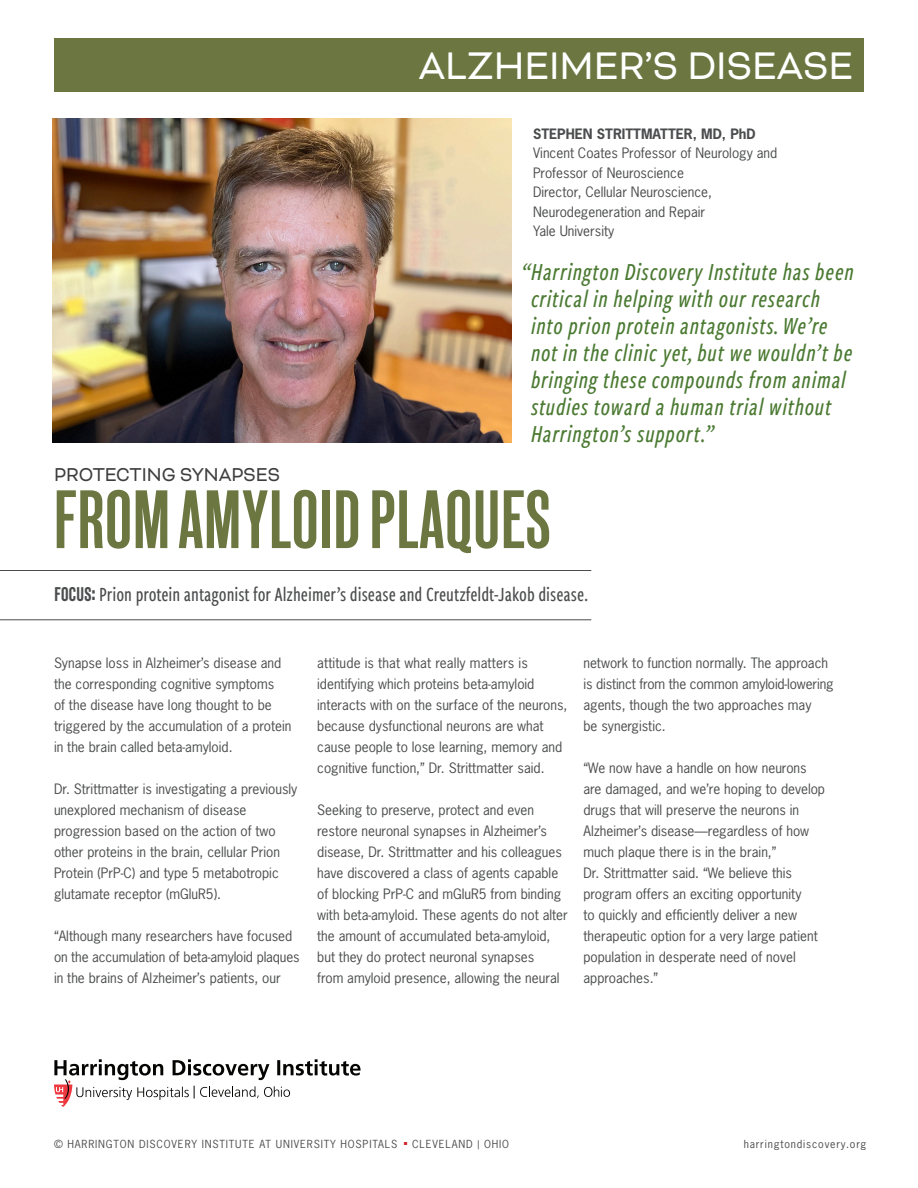
<style>
.page{position:relative;width:918px;height:1188px;background:#fff}
.page>*{position:absolute;margin:0;border:0;box-sizing:border-box;transform-origin:0 0}
.t1{font:82.5px "New Grotesk Square THREE";letter-spacing:.01em;color:#6b7641}
.t2{font:44.4px "Bicyclette";color:#fff;scale:.91 1}
.t3{font:italic 25.5px/27px "Freight Sans Cmp Pro Med";letter-spacing:.02em;color:#4b7a32}
.t4{font:21.45px "Bicyclette";color:#3e3e3f;scale:.91 1}
.t5{font:500 21px "Freight Sans Cmp Pro";color:#4b4c4d}
.t6{font:13.5px/21px "News Gothic Std";color:#4b4c4d}
.t7{font:700 13.5px "News Gothic Std";color:#4b4c4d}
.t8{font:10.5px "News Gothic Std";letter-spacing:.08em;color:#4b4c4d}
.t9{font:3.75px "Carta";color:#d1232a}
.s1{font-family:"New Grotesk Square FOUR";font-weight:400;font-size:19.8px}
.s2{font-size:9px}
</style>
<div class="page">
<img style="left:52px;top:119px;width:459px;height:324px">
<svg style="left:54px;top:1059px;width:307px;height:48px"></svg>
<div style="left:54px;top:38px;width:810px;height:54px;background:#6b7641"></div>
<hr style="left:0;top:570px;width:591px;height:1px;background:#4b4c4d">
<hr style="left:0;top:620px;width:591px;height:1px;background:#4b4c4d">
<p class="t2" style="left:419px;top:40px;width:479px">ALZHEIMER’S DISEASE</p>
<p class="t7" style="left:533px;top:125px;width:224px">STEPHEN STRITTMATTER, MD, PhD</p>
<p class="t6" style="left:533px;top:143px;width:246px;line-height:19.5px">Vincent Coates Professor of Neurology and<br>Professor of Neuroscience</p>
<p class="t6" style="left:533px;top:182px;width:180px;line-height:19.5px">Director, Cellular Neuroscience,<br>Neurodegeneration and Repair</p>
<p class="t6" style="left:533px;top:221px;width:83px">Yale University</p>
<p class="t3" style="left:531px;top:257px;width:325px;text-indent:-9px">“Harrington Discovery Institute has been critical in helping with our research into prion protein antagonists. We’re not in the clinic yet, but we wouldn’t be bringing these compounds from animal studies toward a human trial without Harrington’s support.”</p>
<p class="t4" style="left:54px;top:462px;width:250px">PROTECTING SYNAPSES</p>
<p class="t1" style="left:54px;top:471px;width:498px">FROM AMYLOID PLAQUES</p>
<p class="t5" style="left:54px;top:580px;width:535px"><span class="s1">FOCUS:</span> Prion protein antagonist for Alzheimer’s disease and Creutzfeldt-Jakob disease.</p>
<p class="t6" style="left:54px;top:652px;width:239px">Synapse loss in Alzheimer’s disease and the corresponding cognitive symptoms<br>of the disease have long thought to be triggered by the accumulation of a protein in the brain called beta-amyloid.</p>
<p class="t6" style="left:54px;top:778px;width:245px">Dr. Strittmatter is investigating a previously unexplored mechanism of disease progression based on the action of two other proteins in the brain, cellular Prion Protein (PrP-C) and type 5 metabotropic glutamate receptor (mGluR5).</p>
<p class="t6" style="left:54px;top:925px;width:247px">“Although many researchers have focused on the accumulation of beta-amyloid plaques in the brains of Alzheimer’s patients, our</p>
<p class="t6" style="left:317px;top:652px;width:252px">attitude is that what really matters is identifying which proteins beta-amyloid interacts with on the surface of the neurons, because dysfunctional neurons are what cause people to lose learning, memory and cognitive function,” Dr. Strittmatter said.</p>
<p class="t6" style="left:317px;top:799px;width:252px">Seeking to preserve, protect and even restore neuronal synapses in Alzheimer’s disease, Dr. Strittmatter and his colleagues have discovered a class of agents capable of blocking PrP-C and mGluR5 from binding with beta-amyloid. These agents do not alter the amount of accumulated beta-amyloid, but they do protect neuronal synapses<br>from amyloid presence, allowing the neural</p>
<p class="t6" style="left:583px;top:652px;width:252px">network to function normally. The approach is distinct from the common amyloid-lowering agents, though the two approaches may<br>be synergistic.</p>
<p class="t6" style="left:583px;top:757px;width:243px">“We now have a handle on how neurons are damaged, and we’re hoping to develop drugs that will preserve the neurons in Alzheimer’s disease—regardless of how much plaque there is in the brain,”<br>Dr. Strittmatter said. “We believe this program offers an exciting opportunity<br>to quickly and efficiently deliver a new therapeutic option for a very large patient population in desperate need of novel approaches.”</p>
<p class="t8" style="left:54px;top:1138px;width:345px">© HARRINGTON DISCOVERY INSTITUTE AT UNIVERSITY HOSPITALS</p>
<p class="t9" style="left:404px;top:1142px;width:5px">à</p>
<p class="t8" style="left:412px;top:1138px;width:98px">CLEVELAND <span class="s2">|</span> OHIO</p>
<p class="t8" style="left:744px;top:1138px;width:124px">harringtondiscovery.org</p>
</div>
